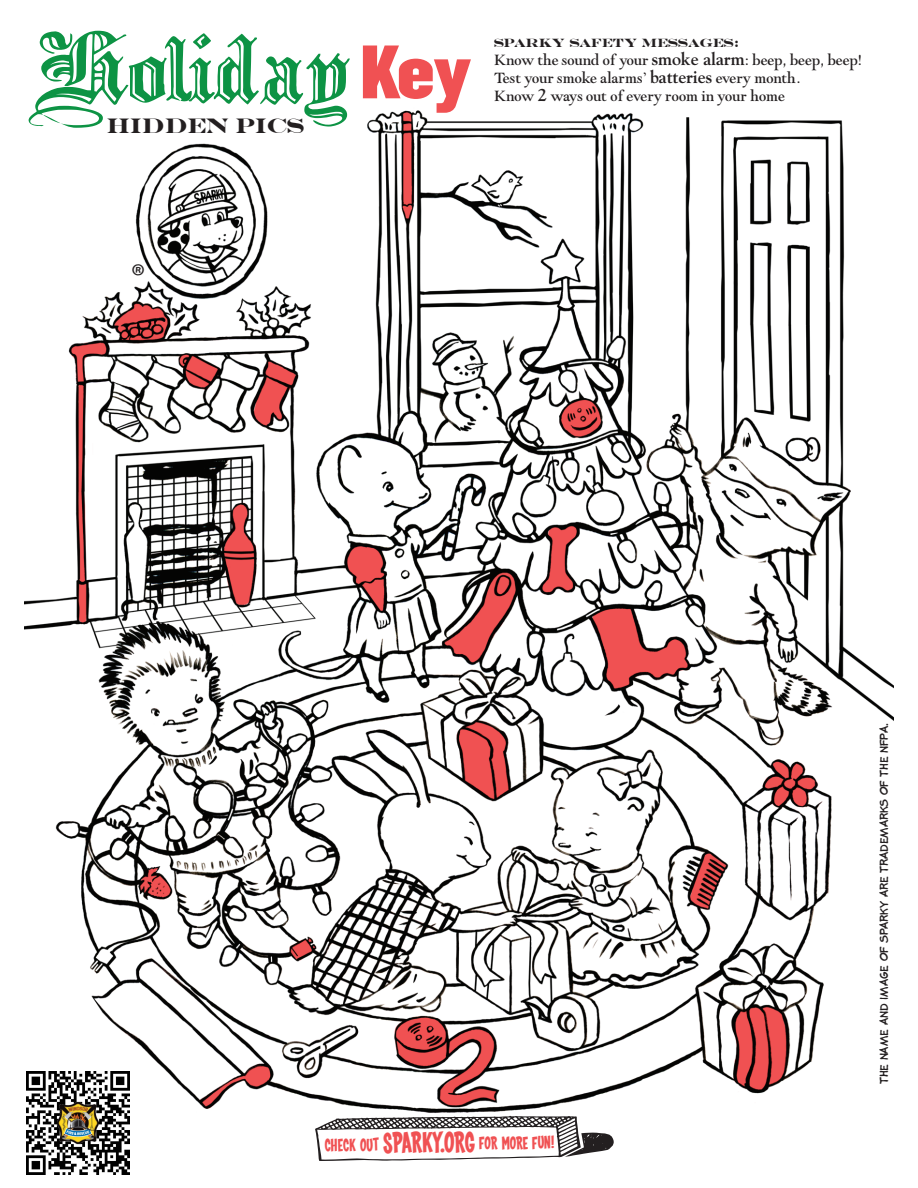
<style>
.page{position:relative;width:918px;height:1188px;background:#fff}
.page>*{position:absolute;margin:0;border:0;box-sizing:border-box;transform-origin:0 0}
.t1{font:81px "Incised Black Wide";letter-spacing:-.045em;color:#0d9344}
.t2{font:700 21px "Engravers";letter-spacing:-.025em;color:#231f20}
.t3{font:18px/18px "Goudy Modern";letter-spacing:-.01em;color:#231f20}
.t4{font:700 18px "Typographyof Coop";color:#f05153}
.t5{font:700 12px "Engravers";letter-spacing:-.015em;color:#231f20}
.t6{font:9px "Book Illustrator's Handwriting";letter-spacing:-.01em;color:#231f20}
.s1{font-family:"Goudy";font-weight:700}
.s2{font-size:29.25px}
</style>
<div class="page">
<img style="left:24px;top:66px;width:870px;height:1087px">
<svg style="left:315px;top:1116px;width:300px;height:45px"></svg>
<svg style="left:363px;top:46px;width:108px;height:67px"></svg>
<img style="left:27px;top:1071px;width:103px;height:103px">
<svg style="left:132px;top:264px;width:12px;height:12px"></svg>
<h1 class="t1" style="left:27px;top:27px;width:326px">Holiday</h1>
<p class="t2" style="left:107px;top:113px;width:199px">HIDDEN PICS</p>
<p class="t5" style="left:494px;top:36px;width:247px">SPARKY SAFETY MESSAGES:</p>
<p class="t3" style="left:494px;top:51px;width:370px">Know the sound of your <span class="s1">smoke alarm</span>: beep, beep, beep!<br>Test your smoke alarms’ <span class="s1">batteries</span> every month.<br>Know <span class="s1">2</span> ways out of every room in your home</p>
<p class="t4" style="left:324px;top:1137px;width:231px;rotate:-1deg">Check out <span class="s2">sparky.org</span> for more fun!</p>
<p class="t6" style="left:877px;top:1084px;width:362px;rotate:-90deg">The name and image of Sparky are trademarks of the NFPA.</p>
</div>
